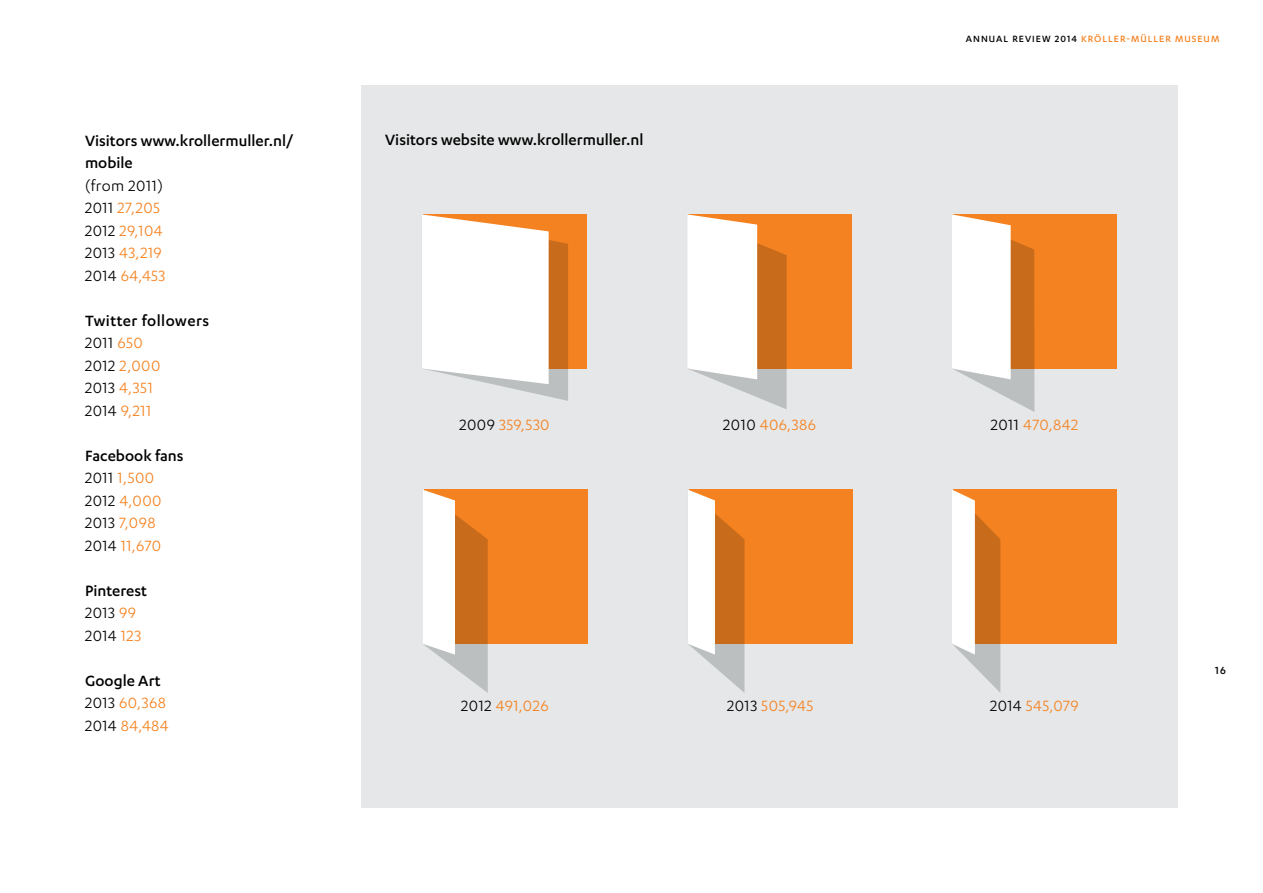
<style>
.page{position:relative;width:1263px;height:893px;background:#fff}
.page>*{position:absolute;margin:0;border:0;box-sizing:border-box;transform-origin:0 0}
.t1{font:17.25px/22.5px "Karbon";letter-spacing:.025em;color:#f58220}
.t2{font:500 17.25px/22.5px "Karbon";color:#000}
.t3{font:17.25px/22.5px "Karbon";letter-spacing:.025em;color:#000}
.t4{font:500 12px "Karbon";color:#000}
.t5{font:500 10.5px "Karbon";letter-spacing:.1em;color:#f58220}
.s1{color:#f58220}
.s2{font-weight:500;color:#000}
.s3{color:#000}
.s4{font-weight:400}
.s5{font-weight:400;color:#f58220}
</style>
<div class="page">
<div style="left:361px;top:85px;width:817px;height:723px;background:#e6e7e8"></div>
<div style="left:423px;top:214px;width:164px;height:155px;background:#f58220"></div>
<svg style="left:422px;top:214px;width:146px;height:187px"></svg>
<div style="left:689px;top:214px;width:163px;height:155px;background:#f58220"></div>
<svg style="left:687px;top:214px;width:100px;height:195px"></svg>
<div style="left:953px;top:214px;width:164px;height:155px;background:#f58220"></div>
<svg style="left:952px;top:214px;width:82px;height:198px"></svg>
<div style="left:424px;top:490px;width:163px;height:154px;background:#f58220"></div>
<svg style="left:423px;top:490px;width:65px;height:203px"></svg>
<div style="left:689px;top:490px;width:164px;height:154px;background:#f58220"></div>
<svg style="left:688px;top:490px;width:56px;height:202px"></svg>
<div style="left:953px;top:490px;width:164px;height:154px;background:#f58220"></div>
<svg style="left:952px;top:490px;width:48px;height:202px"></svg>
<p class="t2" style="left:85px;top:129px;width:210px">Visitors www.krollermuller.nl/ mobile</p>
<p class="t3" style="left:85px;top:174px;width:82px">(from 2011)<br>2011 <span class="s1">27,205<br></span>2012 <span class="s1">29,104<br></span>2013 <span class="s1">43,219<br></span>2014 <span class="s1">64,453</span></p>
<p class="t1" style="left:85px;top:309px;width:126px"><span class="s2">Twitter followers<br></span><span class="s3">2011</span> 650<br><span class="s3">2012</span> 2,000<br><span class="s3">2013</span> 4,351<br><span class="s3">2014</span> 9,211</p>
<p class="t1" style="left:85px;top:444px;width:100px"><span class="s2">Facebook fans<br></span><span class="s3">2011</span> 1,500<br><span class="s3">2012</span> 4,000<br><span class="s3">2013</span> 7,098<br><span class="s3">2014</span> 11,670</p>
<p class="t2" style="left:85px;top:579px;width:64px">Pinterest<br><span class="s4">2013</span> <span class="s5">99<br></span><span class="s4">2014</span> <span class="s5">123</span></p>
<p class="t1" style="left:85px;top:669px;width:85px"><span class="s2">Google Art<br></span><span class="s3">2013</span> 60,368<br><span class="s3">2014</span> 84,484</p>
<p class="t2" style="left:385px;top:128px;width:260px">Visitors website www.krollermuller.nl</p>
<p class="t5" style="left:966px;top:33px;width:255px"><span class="s3">annual review 2014</span> kröller-müller museum</p>
<p class="t1" style="left:459px;top:413px;width:92px"><span class="s3">2009</span> 359,530</p>
<p class="t1" style="left:723px;top:413px;width:94px"><span class="s3">2010</span> 406,386</p>
<p class="t1" style="left:991px;top:413px;width:89px"><span class="s3">2011</span> 470,842</p>
<p class="t1" style="left:461px;top:694px;width:89px"><span class="s3">2012</span> 491,026</p>
<p class="t1" style="left:727px;top:694px;width:88px"><span class="s3">2013</span> 505,945</p>
<p class="t1" style="left:990px;top:694px;width:90px"><span class="s3">2014</span> 545,079</p>
<p class="t4" style="left:1215px;top:663px;width:12px">16</p>
</div>
